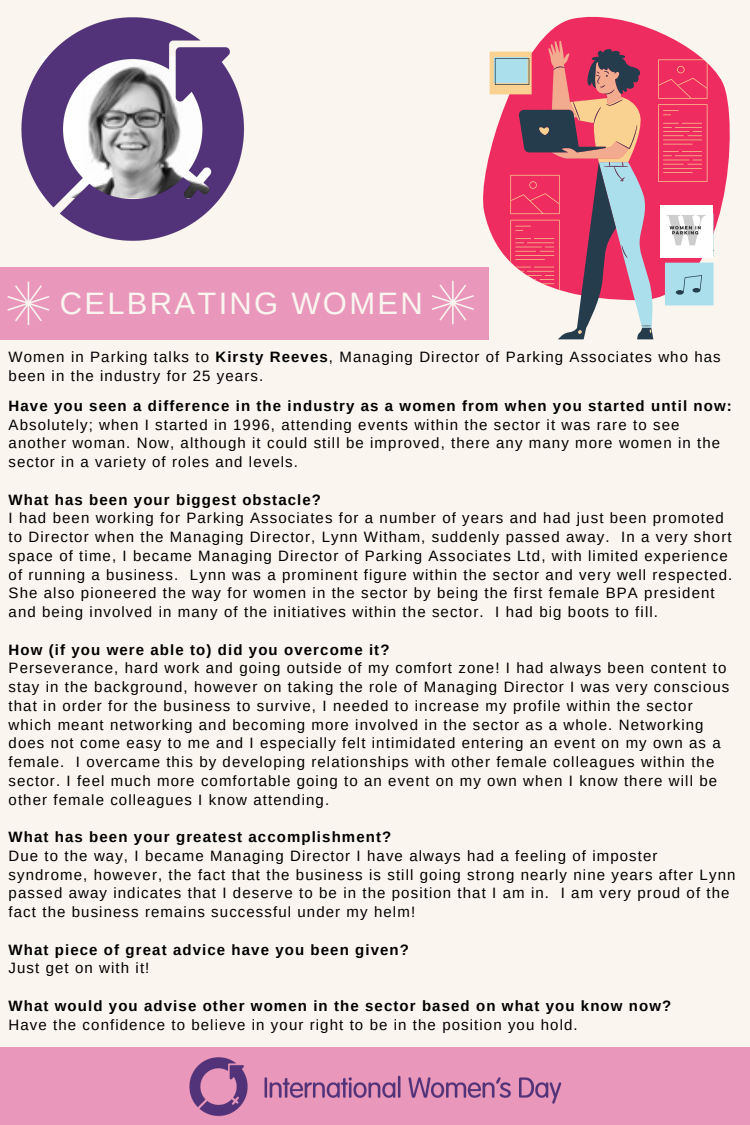
<style>
.page{position:relative;width:750px;height:1125px;background:#faf5ef}
.page>*{position:absolute;margin:0;border:0;box-sizing:border-box;transform-origin:0 0}
.t1{font:31px "Arimo";letter-spacing:.075em;color:#faf5ef}
.t2{font:15px/18.8px "Arimo";letter-spacing:.075em;color:#000}
.t3{font:700 15px "Arimo";letter-spacing:.075em;color:#000}
.s1{font-weight:700}
</style>
<div class="page">
<div style="left:0;top:1047px;width:750px;height:78px;background:#e998bb"></div>
<img style="left:189px;top:1057px;width:373px;height:59px">
<div style="left:0;top:267px;width:488px;height:73px;background:#e998bb"></div>
<svg style="left:432px;top:281px;width:42px;height:43px"></svg>
<svg style="left:7px;top:282px;width:42px;height:43px"></svg>
<img style="left:21px;top:17px;width:223px;height:224px">
<svg style="left:483px;top:17px;width:247px;height:283px"></svg>
<svg style="left:548px;top:40px;width:81px;height:9px"></svg>
<svg style="left:495px;top:49px;width:219px;height:290px"></svg>
<img style="left:660px;top:205px;width:53px;height:53px">
<p class="t1" style="left:60px;top:286px;width:364px">CELBRATING WOMEN</p>
<p class="t2" style="left:9px;top:348px;width:714px">Women in Parking talks to <span class="s1">Kirsty Reeves</span>, Managing Director of Parking Associates who has been in the industry for 25 years.</p>
<p class="t3" style="left:9px;top:397px;width:725px">Have you seen a difference in the industry as a women from when you started until now:</p>
<p class="t2" style="left:9px;top:415px;width:713px">Absolutely; when I started in 1996, attending events within the sector it was rare to see another woman. Now, although it could still be improved, there any many more women in the sector in a variety of roles and levels.</p>
<p class="t3" style="left:9px;top:491px;width:314px">What has been your biggest obstacle?</p>
<p class="t2" style="left:9px;top:509px;width:725px">I had been working for Parking Associates for a number of years and had just been promoted to Director when the Managing Director, Lynn Witham, suddenly passed away. In a very short space of time, I became Managing Director of Parking Associates Ltd, with limited experience of running a business. Lynn was a prominent figure within the sector and very well respected.<br>She also pioneered the way for women in the sector by being the first female BPA president and being involved in many of the initiatives within the sector. I had big boots to fill.</p>
<p class="t3" style="left:9px;top:641px;width:382px">How (if you were able to) did you overcome it?</p>
<p class="t2" style="left:9px;top:659px;width:722px">Perseverance, hard work and going outside of my comfort zone! I had always been content to stay in the background, however on taking the role of Managing Director I was very conscious that in order for the business to survive, I needed to increase my profile within the sector which meant networking and becoming more involved in the sector as a whole. Networking does not come easy to me and I especially felt intimidated entering an event on my own as a female. I overcame this by developing relationships with other female colleagues within the sector. I feel much more comfortable going to an event on my own when I know there will be other female colleagues I know attending.</p>
<p class="t3" style="left:9px;top:829px;width:384px">What has been your greatest accomplishment?</p>
<p class="t2" style="left:9px;top:846px;width:728px">Due to the way, I became Managing Director I have always had a feeling of imposter syndrome, however, the fact that the business is still going strong nearly nine years after Lynn passed away indicates that I deserve to be in the position that I am in. I am very proud of the fact the business remains successful under my helm!</p>
<p class="t3" style="left:9px;top:941px;width:402px">What piece of great advice have you been given?</p>
<p class="t2" style="left:9px;top:959px;width:142px">Just get on with it!</p>
<p class="t3" style="left:9px;top:997px;width:664px">What would you advise other women in the sector based on what you know now?</p>
<p class="t2" style="left:9px;top:1015px;width:571px">Have the confidence to believe in your right to be in the position you hold.</p>
</div>
